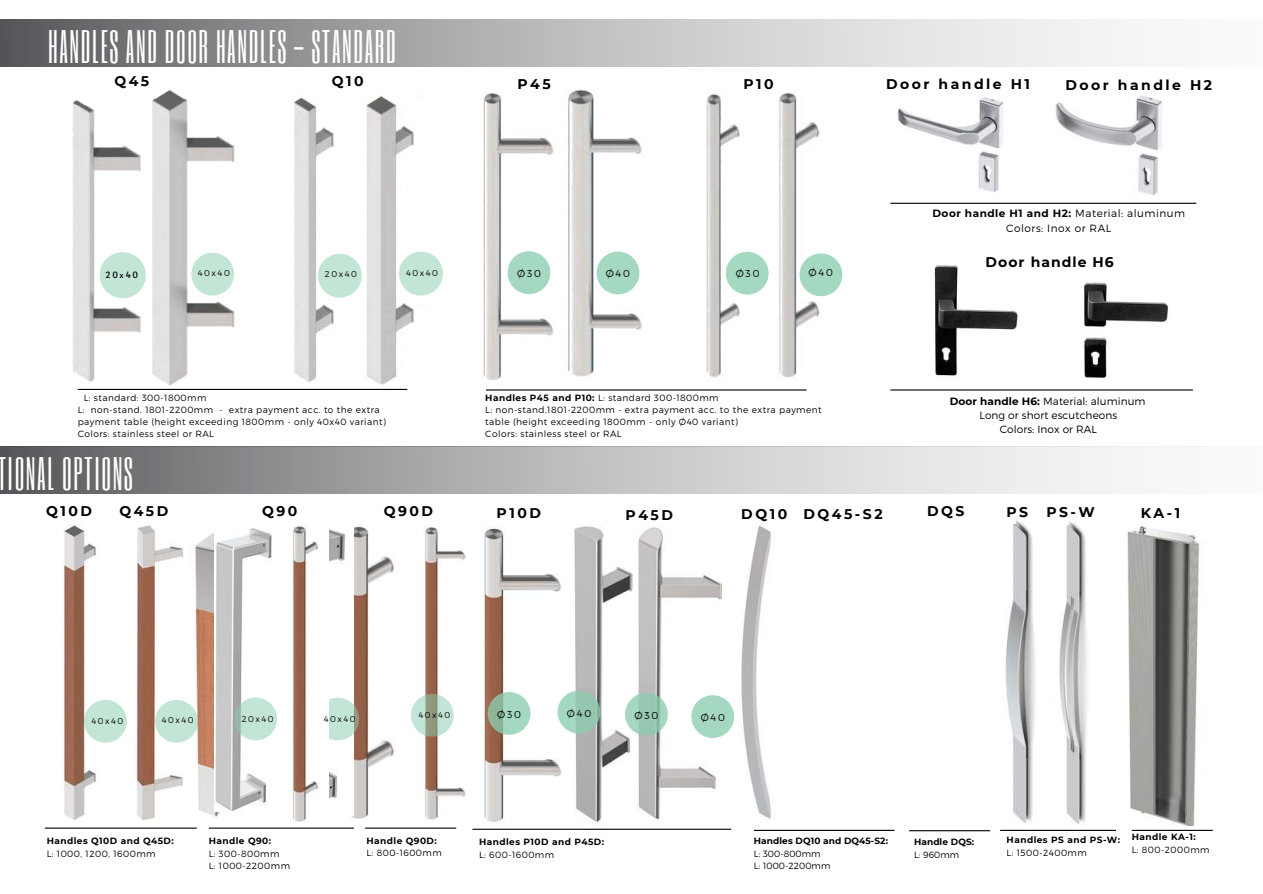
<style>
.page{position:relative;width:1263px;height:894px;background:#fff}
.page>*{position:absolute;margin:0;border:0;box-sizing:border-box;transform-origin:0 0}
.t1{font:39px "Six Caps";letter-spacing:.04em;color:#fff}
.t2{font:700 13.95px "Montserrat";letter-spacing:.18em;color:#000}
.t3{font:700 13.95px "Montserrat";letter-spacing:.075em;color:#000}
.t4{font:300 10.5px/14.4px "Montserrat";letter-spacing:.01em;color:#000;text-align:center}
.t5{font:300 10.5px/14.9px "Montserrat";letter-spacing:.05em;color:#000;text-align:center}
.t6{font:300 10.05px "Montserrat";letter-spacing:.18em;color:#000}
.t7{font:300 9px/12.3px "Montserrat";letter-spacing:.05em;color:#000}
.t8{font:700 9px "Montserrat";letter-spacing:.05em;color:#000}
.t9{font:700 9px "Montserrat";letter-spacing:.01em;color:#000}
.t10{font:300 9px/12px "Montserrat";letter-spacing:.01em;color:#000}
.t11{font:8.7px "Alata";letter-spacing:.18em;color:#000}
.t12{font:300 8.4px "Montserrat";letter-spacing:.18em;color:#000}
.s1{font-weight:700}
</style>
<div class="page">
<img style="left:351px;top:526px;width:44px;height:293px">
<img style="left:423px;top:527px;width:43px;height:293px">
<img style="left:483px;top:528px;width:79px;height:295px">
<img style="left:741px;top:525px;width:31px;height:294px">
<img style="left:63px;top:524px;width:33px;height:296px">
<img style="left:136px;top:525px;width:48px;height:296px">
<img style="left:195px;top:532px;width:38px;height:285px">
<img style="left:1005px;top:520px;width:31px;height:303px">
<img style="left:1053px;top:521px;width:48px;height:310px">
<svg style="left:0;top:19px;width:1124px;height:48px;background:#b5b4b6"></svg>
<img style="left:1055px;top:95px;width:108px;height:56px">
<img style="left:897px;top:97px;width:107px;height:52px">
<img style="left:925px;top:265px;width:94px;height:126px">
<img style="left:574px;top:526px;width:59px;height:298px">
<img style="left:638px;top:527px;width:85px;height:293px">
<img style="left:152px;top:89px;width:83px;height:300px">
<img style="left:72px;top:100px;width:74px;height:290px">
<img style="left:560px;top:89px;width:94px;height:302px">
<img style="left:765px;top:92px;width:58px;height:299px">
<img style="left:356px;top:61px;width:99px;height:329px">
<img style="left:483px;top:93px;width:75px;height:298px">
<svg style="left:100px;top:252px;width:46px;height:46px"></svg>
<svg style="left:191px;top:253px;width:43px;height:42px"></svg>
<svg style="left:337px;top:253px;width:25px;height:44px"></svg>
<svg style="left:399px;top:251px;width:44px;height:44px"></svg>
<img style="left:235px;top:61px;width:102px;height:328px">
<svg style="left:508px;top:251px;width:42px;height:43px"></svg>
<svg style="left:597px;top:251px;width:42px;height:43px"></svg>
<img style="left:686px;top:93px;width:79px;height:298px">
<svg style="left:726px;top:252px;width:43px;height:42px"></svg>
<svg style="left:800px;top:253px;width:42px;height:43px"></svg>
<svg style="left:0;top:446px;width:1228px;height:48px"></svg>
<img style="left:978px;top:151px;width:21px;height:42px">
<img style="left:1138px;top:153px;width:20px;height:43px">
<hr style="left:78px;top:389px;width:329px;height:1px;background:#000">
<hr style="left:486px;top:389px;width:321px;height:1px;background:#000">
<svg style="left:84px;top:699px;width:43px;height:43px"></svg>
<svg style="left:155px;top:699px;width:43px;height:43px"></svg>
<hr style="left:45px;top:827px;width:152px;height:1px;background:#000">
<img style="left:329px;top:526px;width:25px;height:289px">
<img style="left:214px;top:528px;width:58px;height:283px">
<svg style="left:329px;top:697px;width:30px;height:43px"></svg>
<svg style="left:234px;top:697px;width:43px;height:43px;background:#c5dfd3"></svg>
<hr style="left:209px;top:827px;width:145px;height:1px;background:#000">
<svg style="left:411px;top:693px;width:43px;height:43px"></svg>
<hr style="left:365px;top:827px;width:91px;height:1px;background:#000">
<img style="left:290px;top:526px;width:30px;height:296px">
<svg style="left:488px;top:691px;width:42px;height:43px;background:#a7c6b0"></svg>
<svg style="left:558px;top:690px;width:42px;height:43px;background:#a4ccba"></svg>
<hr style="left:472px;top:828px;width:259px;height:1px;background:#000">
<svg style="left:625px;top:692px;width:43px;height:43px"></svg>
<svg style="left:691px;top:695px;width:43px;height:42px"></svg>
<hr style="left:909px;top:829px;width:81px;height:2px;background:#000">
<hr style="left:1000px;top:829px;width:116px;height:1px;background:#000">
<hr style="left:754px;top:829px;width:140px;height:1px;background:#000">
<hr style="left:1132px;top:829px;width:81px;height:1px;background:#000">
<img style="left:1127px;top:526px;width:73px;height:298px">
<img style="left:1084px;top:282px;width:85px;height:96px">
<hr style="left:890px;top:389px;width:303px;height:1px;background:#000">
<hr style="left:890px;top:203px;width:306px;height:1px;background:#000">
<h1 class="t1" style="left:48px;top:20px;width:349px">HANDLES AND DOOR HANDLES - STANDARD</h1>
<h2 class="t2" style="left:114px;top:73px;width:36px">Q45</h2>
<h2 class="t2" style="left:517px;top:75px;width:35px">P45</h2>
<h2 class="t2" style="left:743px;top:75px;width:32px">P10</h2>
<h2 class="t2" style="left:332px;top:73px;width:33px">Q10</h2>
<p class="t11" style="left:105px;top:268px;width:34px">20x40</p>
<p class="t12" style="left:198px;top:268px;width:33px">40x40</p>
<p class="t12" style="left:406px;top:268px;width:33px">40x40</p>
<p class="t6" style="left:517px;top:267px;width:25px">Ø30</p>
<p class="t6" style="left:606px;top:267px;width:26px">Ø40</p>
<p class="t6" style="left:736px;top:267px;width:25px">Ø30</p>
<p class="t6" style="left:809px;top:266px;width:26px">Ø40</p>
<p class="t12" style="left:325px;top:268px;width:33px">20x40</p>
<p class="t7" style="left:78px;top:390px;width:310px;text-indent:6px">L: standard: 300-1800mm<br>L: non-stand. 1801-2200mm - extra payment acc. to the extra payment table (height exceeding 1800mm - only 40x40 variant)<br>Colors: stainless steel or RAL</p>
<h1 class="t1" style="left:-2px;top:447px;width:136px">TIONAL OPTIONS</h1>
<p class="t7" style="left:485px;top:390px;width:338px"><span class="s1">Handles P45 and P10:</span> L: standard 300-1800mm<br>L: non-stand.1801-2200mm - extra payment acc. to the extra payment table (height exceeding 1800mm - only Ø40 variant)<br>Colors: stainless steel or RAL</p>
<h2 class="t2" style="left:886px;top:75px;width:146px">Door handle H1</h2>
<h2 class="t2" style="left:1065px;top:76px;width:148px">Door handle H2</h2>
<p class="t5" style="left:932px;top:205px;width:254px"><span class="s1">Door handle H1 and H2:</span> Material: aluminum<br>Colors: Inox or RAL</p>
<h2 class="t3" style="left:986px;top:253px;width:130px">Door handle H6</h2>
<p class="t4" style="left:950px;top:393px;width:197px"><span class="s1">Door handle H6:</span> Material: aluminum<br>Long or short escutcheons<br>Colors: Inox or RAL</p>
<h2 class="t2" style="left:46px;top:502px;width:47px">Q10D</h2>
<h2 class="t2" style="left:119px;top:502px;width:50px">Q45D</h2>
<h2 class="t2" style="left:262px;top:502px;width:37px">Q90</h2>
<h2 class="t2" style="left:384px;top:502px;width:51px">Q90D</h2>
<h2 class="t2" style="left:497px;top:504px;width:46px">P10D</h2>
<h2 class="t2" style="left:626px;top:506px;width:49px">P45D</h2>
<h2 class="t2" style="left:927px;top:502px;width:39px">DQS</h2>
<h2 class="t2" style="left:741px;top:505px;width:143px">DQ10 DQ45-S2</h2>
<h2 class="t2" style="left:1006px;top:503px;width:23px">PS</h2>
<h2 class="t2" style="left:1046px;top:503px;width:50px">PS-W</h2>
<h2 class="t2" style="left:1141px;top:504px;width:41px">KA-1</h2>
<p class="t12" style="left:91px;top:715px;width:33px">40x40</p>
<p class="t12" style="left:162px;top:714px;width:33px">40x40</p>
<p class="t12" style="left:242px;top:713px;width:33px">20x40</p>
<p class="t12" style="left:324px;top:713px;width:33px">40x40</p>
<p class="t12" style="left:418px;top:709px;width:33px">40x40</p>
<p class="t6" style="left:497px;top:707px;width:25px">Ø30</p>
<p class="t6" style="left:567px;top:706px;width:26px">Ø40</p>
<p class="t6" style="left:635px;top:708px;width:25px">Ø30</p>
<p class="t6" style="left:701px;top:711px;width:26px">Ø40</p>
<p class="t8" style="left:47px;top:835px;width:129px">Handles Q10D and Q45D:</p>
<p class="t7" style="left:47px;top:846px;width:110px">L: 1000, 1200, 1600mm</p>
<p class="t8" style="left:209px;top:835px;width:64px">Handle Q90:</p>
<p class="t7" style="left:209px;top:846px;width:83px">L: 300-800mm<br>L: 1000-2200mm</p>
<p class="t8" style="left:366px;top:834px;width:72px">Handle Q90D:</p>
<p class="t7" style="left:366px;top:846px;width:77px">L: 800-1600mm</p>
<p class="t8" style="left:479px;top:836px;width:127px">Handles P10D and P45D:</p>
<p class="t7" style="left:479px;top:847px;width:77px">L: 600-1600mm</p>
<p class="t9" style="left:754px;top:835px;width:136px">Handles DQ10 and DQ45-S2:</p>
<p class="t10" style="left:754px;top:846px;width:78px">L: 300-800mm<br>L: 1000-2200mm</p>
<p class="t9" style="left:914px;top:836px;width:62px">Handle DQS:</p>
<p class="t7" style="left:914px;top:847px;width:47px">L: 960mm</p>
<p class="t8" style="left:1007px;top:833px;width:115px">Handles PS and PS-W:</p>
<p class="t7" style="left:1007px;top:845px;width:82px">L: 1500-2400mm</p>
<p class="t8" style="left:1132px;top:831px;width:66px">Handle KA-1:</p>
<p class="t7" style="left:1132px;top:843px;width:79px">L: 800-2000mm</p>
</div>
